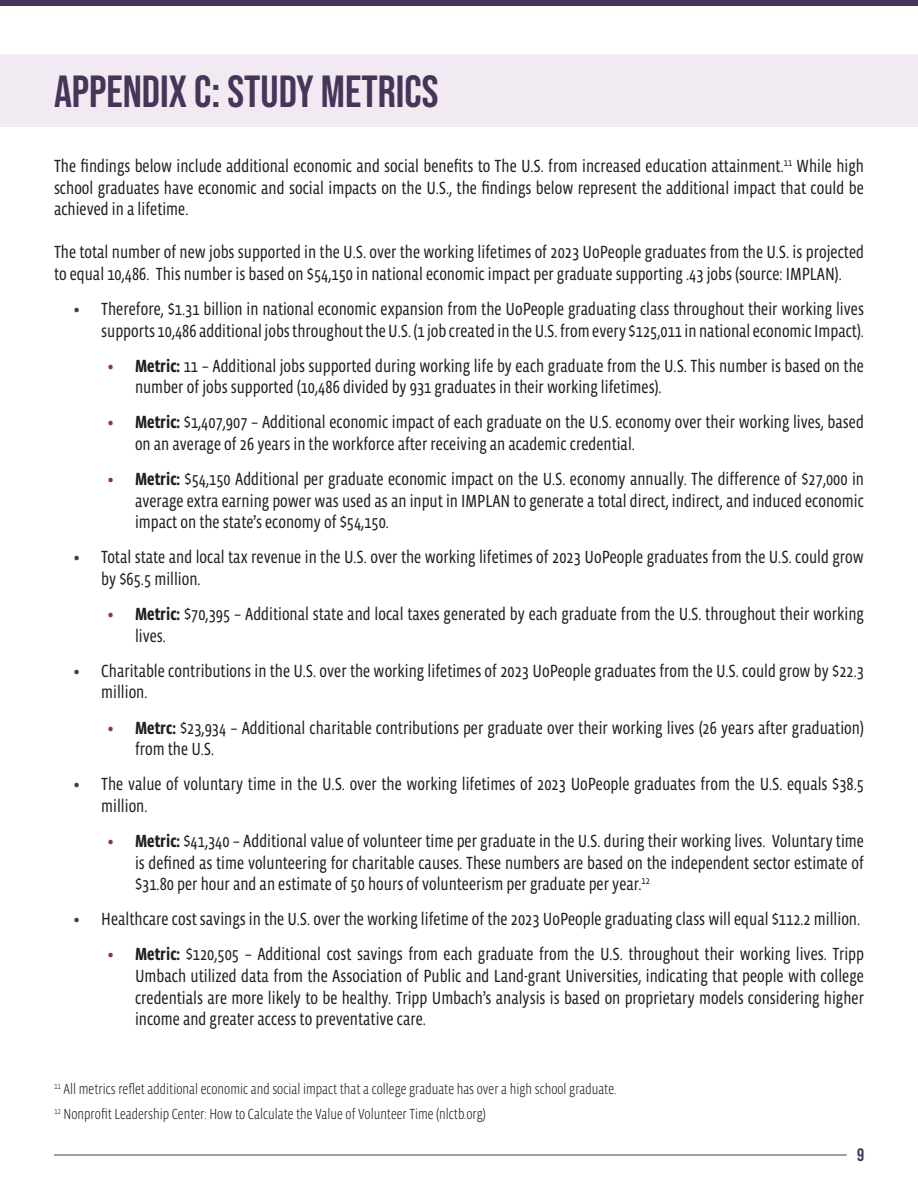
<style>
.page{position:relative;width:918px;height:1188px;background:#fff}
.page>*{position:absolute;margin:0;border:0;box-sizing:border-box;transform-origin:0 0}
.t1{font:700 45px "Bebas Neue Pro";color:#473459}
.t2{font:18px/21.6px "Vista Sans Nar OTCE";color:#231f20}
.t3{font:700 18px "Bebas Neue Pro";color:#473459}
.t4{font:300 15px/24.8px "Vista Sans Nar OTCE";color:#231f20}
.s1{font-weight:900;color:#473459}
.s2{font-weight:900;color:#8c2b6c}
.s3{font-weight:700}
</style>
<div class="page">
<div style="left:0;top:0;width:918px;height:6px;background:#473459"></div>
<hr style="left:54px;top:1155px;width:793px;height:1px;background:#473459">
<div style="left:0;top:54px;width:918px;height:72px;background:#f2eaf3"></div>
<h1 class="t1" style="left:54px;top:65px;width:386px">APPENDIX C: STUDY METRICS</h1>
<p class="t2" style="left:54px;top:155px;width:812px;text-align:justify">The findings below include additional economic and social benefits to The U.S. from increased education attainment.<sup>11</sup> While high school graduates have economic and social impacts on the U.S., the findings below represent the additional impact that could be achieved in a lifetime.</p>
<p class="t2" style="left:54px;top:241px;width:812px">The total number of new jobs supported in the U.S. over the working lifetimes of 2023 UoPeople graduates from the U.S. is projected to equal 10,486. This number is based on $54,150 in national economic impact per graduate supporting .43 jobs (source: IMPLAN).</p>
<p class="t2" style="left:74px;top:298px;width:791px;text-align:right"><span class="s1">•</span> Therefore, $1.31 billion in national economic expansion from the UoPeople graduating class throughout their working lives supports 10,486 additional jobs throughout the U.S. (1 job created in the U.S. from every $125,011 in national economic Impact).</p>
<p class="t2" style="left:135px;top:355px;width:731px;text-indent:-27px"><span class="s2">•</span> <span class="s3">Metric:</span> 11 – Additional jobs supported during working life by each graduate from the U.S. This number is based on the number of jobs supported (10,486 divided by 931 graduates in their working lifetimes).</p>
<p class="t2" style="left:135px;top:411px;width:730px;text-indent:-27px"><span class="s2">•</span> <span class="s3">Metric:</span> $1,407,907 – Additional economic impact of each graduate on the U.S. economy over their working lives, based on an average of 26 years in the workforce after receiving an academic credential.</p>
<p class="t2" style="left:135px;top:468px;width:731px;text-align:justify;text-indent:-27px"><span class="s2">•</span> <span class="s3">Metric:</span> $54,150 Additional per graduate economic impact on the U.S. economy annually. The difference of $27,000 in average extra earning power was used as an input in IMPLAN to generate a total direct, indirect, and induced economic impact on the state’s economy of $54,150.</p>
<p class="t2" style="left:101px;top:546px;width:764px;text-indent:-27px"><span class="s1">•</span> Total state and local tax revenue in the U.S. over the working lifetimes of 2023 UoPeople graduates from the U.S. could grow by $65.5 million.</p>
<p class="t2" style="left:135px;top:603px;width:730px;text-indent:-27px"><span class="s2">•</span> <span class="s3">Metric:</span> $70,395 – Additional state and local taxes generated by each graduate from the U.S. throughout their working lives.</p>
<p class="t2" style="left:101px;top:660px;width:764px;text-indent:-27px"><span class="s1">•</span> Charitable contributions in the U.S. over the working lifetimes of 2023 UoPeople graduates from the U.S. could grow by $22.3 million.</p>
<p class="t2" style="left:135px;top:716px;width:730px;text-indent:-27px"><span class="s2">•</span> <span class="s3">Metrc:</span> $23,934 – Additional charitable contributions per graduate over their working lives (26 years after graduation) from the U.S.</p>
<p class="t2" style="left:101px;top:773px;width:764px;text-indent:-27px"><span class="s1">•</span> The value of voluntary time in the U.S. over the working lifetimes of 2023 UoPeople graduates from the U.S. equals $38.5 million.</p>
<p class="t2" style="left:135px;top:830px;width:731px;text-align:justify;text-indent:-27px"><span class="s2">•</span> <span class="s3">Metric:</span> $41,340 – Additional value of volunteer time per graduate in the U.S. during their working lives. Voluntary time is defined as time volunteering for charitable causes. These numbers are based on the independent sector estimate of $31.80 per hour and an estimate of 50 hours of volunteerism per graduate per year.<sup>12</sup></p>
<p class="t2" style="left:74px;top:908px;width:787px"><span class="s1">•</span> Healthcare cost savings in the U.S. over the working lifetime of the 2023 UoPeople graduating class will equal $112.2 million.</p>
<p class="t2" style="left:135px;top:943px;width:731px;text-align:justify;text-indent:-27px"><span class="s2">•</span> <span class="s3">Metric:</span> $120,505 – Additional cost savings from each graduate from the U.S. throughout their working lives. Tripp Umbach utilized data from the Association of Public and Land-grant Universities, indicating that people with college credentials are more likely to be healthy. Tripp Umbach’s analysis is based on proprietary models considering higher income and greater access to preventative care.</p>
<p class="t4" style="left:54px;top:1077px;width:564px"><sup>11</sup> All metrics reflet additional economic and social impact that a college graduate has over a high school graduate.<br><sup>12</sup> Nonprofit Leadership Center: How to Calculate the Value of Volunteer Time (nlctb.org)</p>
<p class="t3" style="left:857px;top:1145px;width:9px">9</p>
</div>
